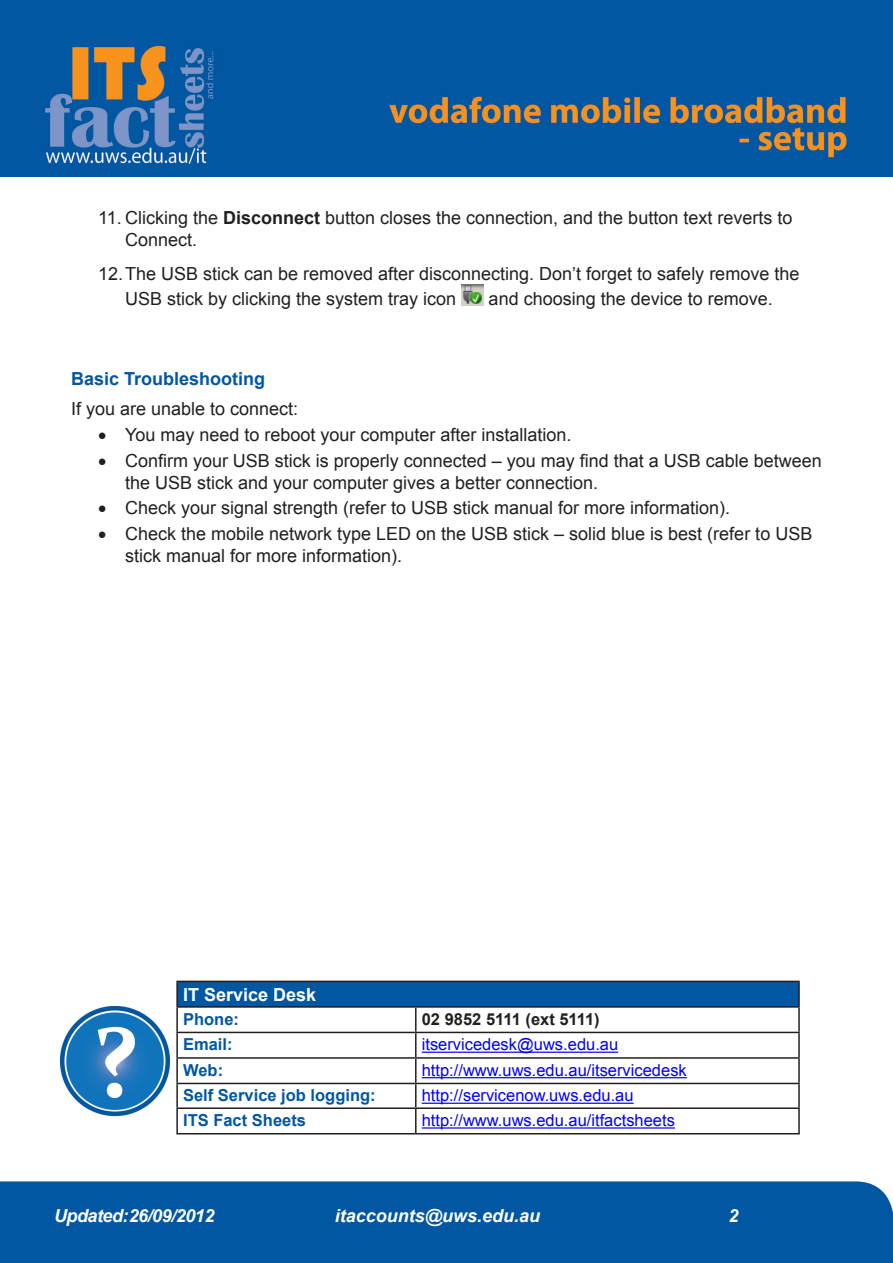
<style>
.page{position:relative;width:893px;height:1263px;background:#fff}
.page>*{position:absolute;margin:0;border:0;box-sizing:border-box;transform-origin:0 0}
.t1{font:18px/21.6px "Arial";color:#231f20}
.t2{font:italic 700 18px "Arial";color:#fff}
.t3{font:700 18px "Arial";color:#0157a2}
.t4{font:italic 700 18px "Arial";letter-spacing:-.025em;color:#fff}
.t5{font:700 18px "Arial";color:#fff}
.t6{font:16.5px "Arial";color:#00f}
.t7{font:700 16.5px "Arial";color:#0157a2}
.t8{font:700 16.5px "Arial";color:#231f20}
.s1{font-weight:700}
</style>
<div class="page">
<div style="left:0;top:1181px;width:893px;height:82px;background:#0157a2"></div>
<img style="left:0;top:0;width:893px;height:177px">
<img style="left:461px;top:284px;width:23px;height:21px">
<div style="left:177px;top:981px;width:622px;height:26px;background:#0157a2"></div>
<hr style="left:176px;top:981px;width:240px;height:1px;background:#231f20">
<hr style="left:176px;top:982px;width:2px;height:24px;background:#231f20">
<hr style="left:416px;top:981px;width:384px;height:1px;background:#231f20">
<hr style="left:798px;top:982px;width:2px;height:24px;background:#231f20">
<hr style="left:176px;top:1006px;width:240px;height:2px;background:#231f20">
<hr style="left:176px;top:1008px;width:2px;height:24px;background:#231f20">
<hr style="left:416px;top:1006px;width:384px;height:2px;background:#231f20">
<hr style="left:415px;top:1008px;width:2px;height:24px;background:#231f20">
<hr style="left:798px;top:1008px;width:2px;height:24px;background:#231f20">
<hr style="left:176px;top:1032px;width:240px;height:1px;background:#231f20">
<hr style="left:176px;top:1033px;width:2px;height:24px;background:#231f20">
<hr style="left:416px;top:1032px;width:384px;height:1px;background:#231f20">
<hr style="left:415px;top:1033px;width:2px;height:24px;background:#231f20">
<hr style="left:798px;top:1033px;width:2px;height:24px;background:#231f20">
<hr style="left:176px;top:1057px;width:240px;height:2px;background:#231f20">
<hr style="left:176px;top:1059px;width:2px;height:24px;background:#231f20">
<hr style="left:416px;top:1057px;width:384px;height:2px;background:#231f20">
<hr style="left:415px;top:1059px;width:2px;height:24px;background:#231f20">
<hr style="left:798px;top:1059px;width:2px;height:24px;background:#231f20">
<hr style="left:176px;top:1083px;width:240px;height:1px;background:#231f20">
<hr style="left:176px;top:1084px;width:2px;height:23px;background:#231f20">
<hr style="left:416px;top:1083px;width:384px;height:1px;background:#231f20">
<hr style="left:415px;top:1084px;width:2px;height:23px;background:#231f20">
<hr style="left:798px;top:1084px;width:2px;height:23px;background:#231f20">
<hr style="left:176px;top:1107px;width:240px;height:2px;background:#231f20">
<hr style="left:176px;top:1109px;width:2px;height:24px;background:#231f20">
<hr style="left:416px;top:1107px;width:384px;height:2px;background:#231f20">
<hr style="left:415px;top:1109px;width:2px;height:24px;background:#231f20">
<hr style="left:798px;top:1109px;width:2px;height:24px;background:#231f20">
<hr style="left:176px;top:1133px;width:240px;height:1px;background:#231f20">
<hr style="left:416px;top:1133px;width:384px;height:1px;background:#231f20">
<hr style="left:422px;top:1051px;width:196px;height:2px;background:#00f">
<hr style="left:422px;top:1077px;width:265px;height:1px;background:#00f">
<hr style="left:422px;top:1102px;width:212px;height:2px;background:#00f">
<hr style="left:422px;top:1127px;width:253px;height:1px;background:#00f">
<img style="left:61px;top:1007px;width:109px;height:110px">
<p class="t1" style="left:125px;top:207px;width:669px;text-indent:-27px">11. Clicking the <span class="s1">Disconnect</span> button closes the connection, and the button text reverts to<br>Connect.</p>
<p class="t1" style="left:125px;top:262px;width:676px;line-height:24.9px;text-indent:-27px">12.The USB stick can be removed after disconnecting. Don’t forget to safely remove the<br>USB stick by clicking the system tray icon</p>
<p class="t1" style="left:489px;top:289px;width:286px">and choosing the device to remove.</p>
<p class="t3" style="left:71px;top:366px;width:196px">Basic Troubleshooting</p>
<p class="t1" style="left:71px;top:398px;width:229px">If you are unable to connect:</p>
<p class="t1" style="left:98px;top:424px;width:475px">• You may need to reboot your computer after installation.</p>
<p class="t1" style="left:125px;top:450px;width:698px;text-indent:-27px">• Confirm your USB stick is properly connected – you may find that a USB cable between the USB stick and your computer gives a better connection.</p>
<p class="t1" style="left:98px;top:497px;width:634px">• Check your signal strength (refer to USB stick manual for more information).</p>
<p class="t1" style="left:125px;top:523px;width:689px;text-indent:-27px">• Check the mobile network type LED on the USB stick – solid blue is best (refer to USB stick manual for more information).</p>
<p class="t5" style="left:183px;top:982px;width:135px">IT Service Desk</p>
<p class="t7" style="left:183px;top:1008px;width:57px">Phone:</p>
<p class="t8" style="left:422px;top:1008px;width:180px">02 9852 5111 (ext 5111)</p>
<p class="t7" style="left:183px;top:1034px;width:51px">Email:</p>
<p class="t6" style="left:422px;top:1034px;width:198px">itservicedesk@uws.edu.au</p>
<p class="t7" style="left:183px;top:1059px;width:42px">Web:</p>
<p class="t6" style="left:422px;top:1059px;width:267px">http://www.uws.edu.au/itservicedesk</p>
<p class="t7" style="left:183px;top:1085px;width:194px">Self Service job logging:</p>
<p class="t6" style="left:422px;top:1085px;width:213px">http://servicenow.uws.edu.au</p>
<p class="t7" style="left:183px;top:1109px;width:124px">ITS Fact Sheets</p>
<p class="t6" style="left:422px;top:1110px;width:255px">http://www.uws.edu.au/itfactsheets</p>
<p class="t4" style="left:54px;top:1204px;width:162px">Updated: 26/09/2012</p>
<p class="t2" style="left:335px;top:1204px;width:207px">itaccounts@uws.edu.au</p>
<p class="t2" style="left:729px;top:1204px;width:12px">2</p>
</div>
